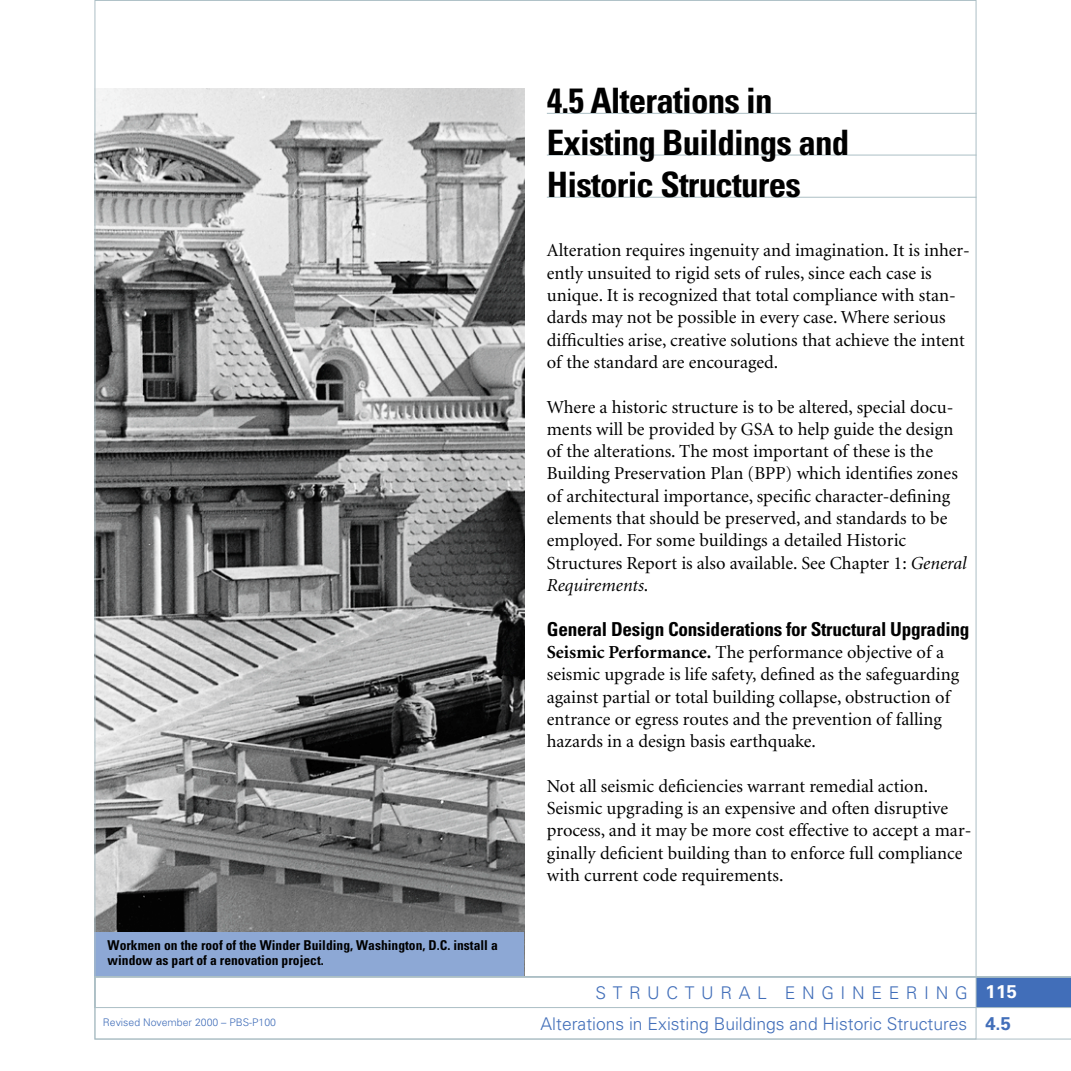
<style>
.page{position:relative;width:1071px;height:1071px;background:#fff}
.page>*{position:absolute;margin:0;border:0;box-sizing:border-box;transform-origin:0 0}
.t1{font:700 condensed 35px/42px "Univers";letter-spacing:-.02em;color:#000}
.t2{font:700 condensed 19.25px "Univers";letter-spacing:-.015em;color:#000}
.t3{font:18.38px/22.4px "Minion";color:#000}
.t4{font:300 17.5px "Univers";color:#416eb9}
.t5{font:300 17.5px "Univers";letter-spacing:.38em;color:#416eb9}
.t6{font:700 condensed 13.65px/15.2px "Univers";color:#000}
.t7{font:300 10.5px "Univers";color:#416eb9}
.s1{font-style:italic}
.s2{font-weight:700}
.s3{font-weight:700;font-size:18.38px;color:#fff}
.s4{font-weight:700;font-size:18.38px}
</style>
<div class="page">
<img style="left:96px;top:88px;width:428px;height:844px">
<div style="left:94px;top:932px;width:430px;height:45px;background:#8da8d5"></div>
<svg style="left:96px;top:976px;width:975px;height:64px"></svg>
<hr style="left:547px;top:113px;width:430px;height:1px;background:#acbfc5">
<hr style="left:547px;top:155px;width:429px;height:1px;background:#acbfc5">
<hr style="left:547px;top:197px;width:429px;height:1px;background:#acbfc5">
<h1 class="t1" style="left:547px;top:84px;width:304px">4.5 Alterations in<br>Existing Buildings and<br>Historic Structures</h1>
<p class="t6" style="left:108px;top:939px;width:392px">Workmen on the roof of the Winder Building, Washington, D.C. install a window as part of a renovation project.</p>
<p class="t3" style="left:547px;top:241px;width:425px">Alteration requires ingenuity and imagination. It is inher&shy;ently unsuited to rigid sets of rules, since each case is unique. It is recognized that total compliance with stan&shy;dards may not be possible in every case. Where serious difficulties arise, creative solutions that achieve the intent of the standard are encouraged.</p>
<p class="t3" style="left:547px;top:397px;width:421px">Where a historic structure is to be altered, special docu&shy;ments will be provided by GSA to help guide the design of the alterations. The most important of these is the Building Preservation Plan (BPP) which identifies zones of architectural importance, specific character-defining elements that should be preserved, and standards to be employed. For some buildings a detailed Historic Structures Report is also available. See Chapter 1: <span class="s1">General Requirements</span>.</p>
<p class="t2" style="left:547px;top:622px;width:424px">General Design Considerations for Structural Upgrading</p>
<p class="t3" style="left:547px;top:642px;width:414px"><span class="s2">Seismic Performance.</span> The performance objective of a seismic upgrade is life safety, defined as the safeguarding against partial or total building collapse, obstruction of entrance or egress routes and the prevention of falling hazards in a design basis earthquake.</p>
<p class="t3" style="left:547px;top:776px;width:426px">Not all seismic deficiencies warrant remedial action.<br>Seismic upgrading is an expensive and often disruptive process, and it may be more cost effective to accept a mar&shy;ginally deficient building than to enforce full compliance with current code requirements.</p>
<p class="t5" style="left:595px;top:986px;width:423px">STRUCTURAL ENGINEERING <span class="s3">115</span></p>
<p class="t7" style="left:103px;top:1019px;width:175px">Revised November 2000 – PBS-P100</p>
<p class="t4" style="left:541px;top:1017px;width:472px">Alterations in Existing Buildings and Historic Structures <span class="s4">4.5</span></p>
</div>
